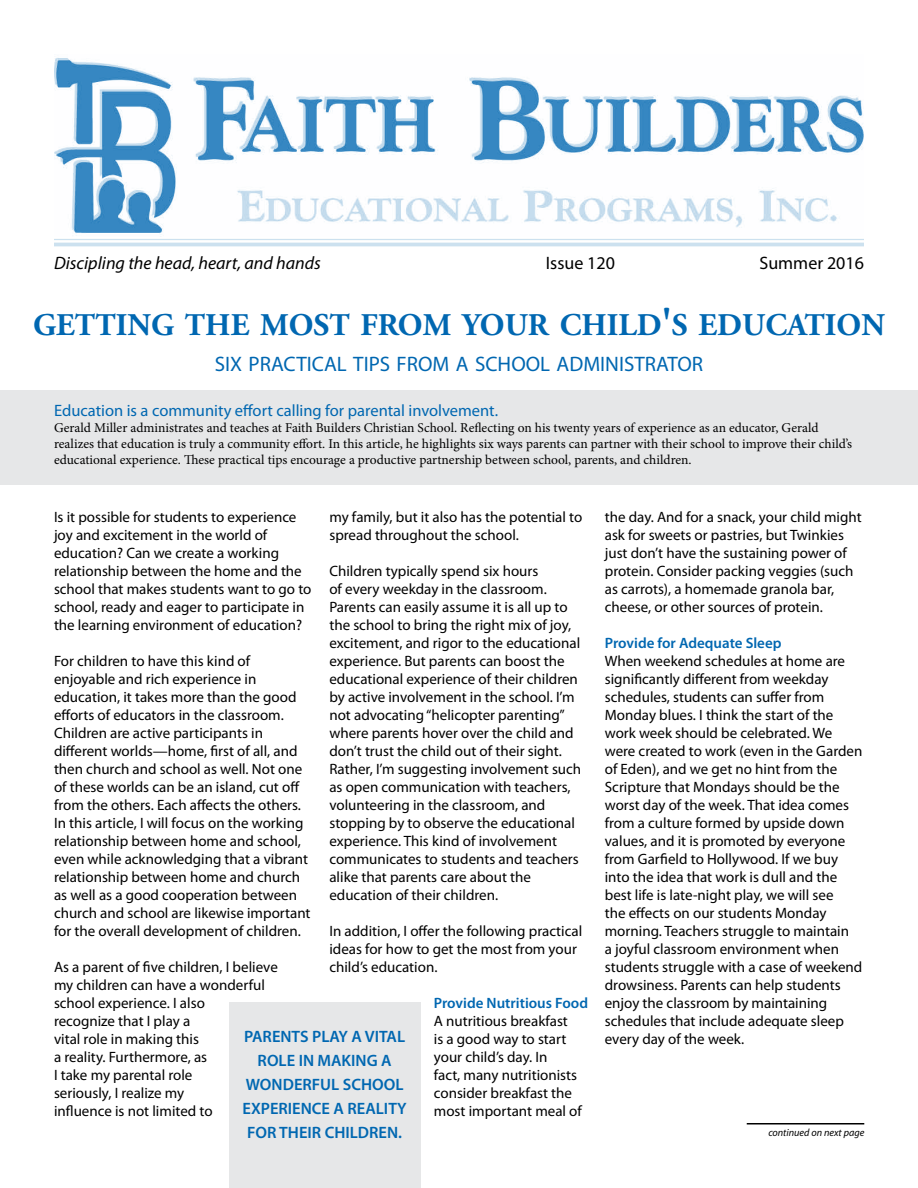
<style>
.page{position:relative;width:918px;height:1188px;background:#fff}
.page>*{position:absolute;margin:0;border:0;box-sizing:border-box;transform-origin:0 0}
.t1{font:700 31.5px "Adobe Garamond Pro";color:#0067b1}
.t2{font:21px "Myriad Pro";color:#0067b1}
.t3{font:italic 18px "Myriad Pro";color:#000}
.t4{font:18px "Myriad Pro";color:#000}
.t5{font:600 16.5px/24px "Myriad Pro";color:#0067b1;text-align:center}
.t6{font:16.5px "Myriad Pro";color:#0067b1}
.t7{font:15px/18px "Myriad Pro";color:#000}
.t8{font:600 15px "Myriad Pro";color:#0067b1}
.t9{font:13.5px/16.2px "Minion Pro";color:#000}
.t10{font:italic 10.5px "Myriad Pro";color:#000}
.s1{font-size:39px}
</style>
<div class="page">
<div style="left:0;top:390px;width:918px;height:95px;background:#e6e7e8"></div>
<hr style="left:54px;top:239px;width:810px;height:1px;background:#cce1ef">
<hr style="left:54px;top:243px;width:810px;height:3px;background:#cce1ef">
<div style="left:229px;top:1002px;width:191px;height:186px;background:#e6e7e8"></div>
<img style="left:54px;top:58px;width:810px;height:179px">
<hr style="left:747px;top:1123px;width:117px;height:2px;background:#000">
<p class="t3" style="left:54px;top:252px;width:269px">Discipling the head, heart, and hands</p>
<p class="t4" style="left:546px;top:252px;width:71px">Issue 120</p>
<p class="t4" style="left:760px;top:252px;width:106px">Summer 2016</p>
<h1 class="t1" style="left:33px;top:307px;width:853px">GETTING THE MOST FROM YOUR CHILD<span class="s1">'</span>S EDUCATION</h1>
<h2 class="t2" style="left:215px;top:351px;width:490px">SIX PRACTICAL TIPS FROM A SCHOOL ADMINISTRATOR</h2>
<p class="t6" style="left:54px;top:400px;width:446px">Education is a community effort calling for parental involvement.</p>
<p class="t9" style="left:54px;top:420px;width:800px">Gerald Miller administrates and teaches at Faith Builders Christian School. Reflecting on his twenty years of experience as an educator, Gerald realizes that education is truly a community effort. In this article, he highlights six ways parents can partner with their school to improve their child’s educational experience. These practical tips encourage a productive partnership between school, parents, and children.</p>
<p class="t7" style="left:54px;top:508px;width:259px">Is it possible for students to experience joy and excitement in the world of education? Can we create a working relationship between the home and the school that makes students want to go to school, ready and eager to participate in the learning environment of education?</p>
<p class="t7" style="left:54px;top:652px;width:258px">For children to have this kind of enjoyable and rich experience in education, it takes more than the good efforts of educators in the classroom.<br>Children are active participants in different worlds—home, first of all, and then church and school as well. Not one of these worlds can be an island, cut off from the others. Each affects the others.<br>In this article, I will focus on the working relationship between home and school, even while acknowledging that a vibrant relationship between home and church as well as a good cooperation between church and school are likewise important for the overall development of children.</p>
<p class="t7" style="left:54px;top:958px;width:225px">As a parent of five children, I believe my children can have a wonderful school experience. I also<br>recognize that I play a<br>vital role in making this<br>a reality. Furthermore, as<br>I take my parental role<br>seriously, I realize my<br>influence is not limited to</p>
<p class="t7" style="left:329px;top:508px;width:254px">my family, but it also has the potential to spread throughout the school.</p>
<p class="t7" style="left:329px;top:562px;width:253px">Children typically spend six hours<br>of every weekday in the classroom.<br>Parents can easily assume it is all up to the school to bring the right mix of joy, excitement, and rigor to the educational experience. But parents can boost the educational experience of their children by active involvement in the school. I’m not advocating “helicopter parenting” where parents hover over the child and don’t trust the child out of their sight.<br>Rather, I’m suggesting involvement such as open communication with teachers, volunteering in the classroom, and stopping by to observe the educational experience. This kind of involvement communicates to students and teachers alike that parents care about the education of their children.</p>
<p class="t7" style="left:329px;top:922px;width:254px">In addition, I offer the following practical ideas for how to get the most from your child’s education.</p>
<p class="t8" style="left:434px;top:993px;width:156px">Provide Nutritious Food</p>
<p class="t7" style="left:434px;top:1012px;width:150px">A nutritious breakfast<br>is a good way to start your child’s day. In<br>fact, many nutritionists consider breakfast the most important meal of</p>
<p class="t5" style="left:243px;top:1024px;width:166px">PARENTS PLAY A VITAL<br>ROLE IN MAKING A<br>WONDERFUL SCHOOL<br>EXPERIENCE A REALITY<br>FOR THEIR CHILDREN.</p>
<p class="t7" style="left:605px;top:508px;width:258px">the day. And for a snack, your child might ask for sweets or pastries, but Twinkies just don’t have the sustaining power of protein. Consider packing veggies (such as carrots), a homemade granola bar, cheese, or other sources of protein.</p>
<p class="t8" style="left:605px;top:633px;width:178px">Provide for Adequate Sleep</p>
<p class="t7" style="left:605px;top:652px;width:259px">When weekend schedules at home are significantly different from weekday schedules, students can suffer from Monday blues. I think the start of the work week should be celebrated. We were created to work (even in the Garden of Eden), and we get no hint from the Scripture that Mondays should be the worst day of the week. That idea comes from a culture formed by upside down values, and it is promoted by everyone from Garfield to Hollywood. If we buy into the idea that work is dull and the best life is late-night play, we will see<br>the effects on our students Monday morning. Teachers struggle to maintain<br>a joyful classroom environment when students struggle with a case of weekend drowsiness. Parents can help students enjoy the classroom by maintaining schedules that include adequate sleep every day of the week.</p>
<p class="t10" style="left:768px;top:1126px;width:97px">continued on next page</p>
</div>
